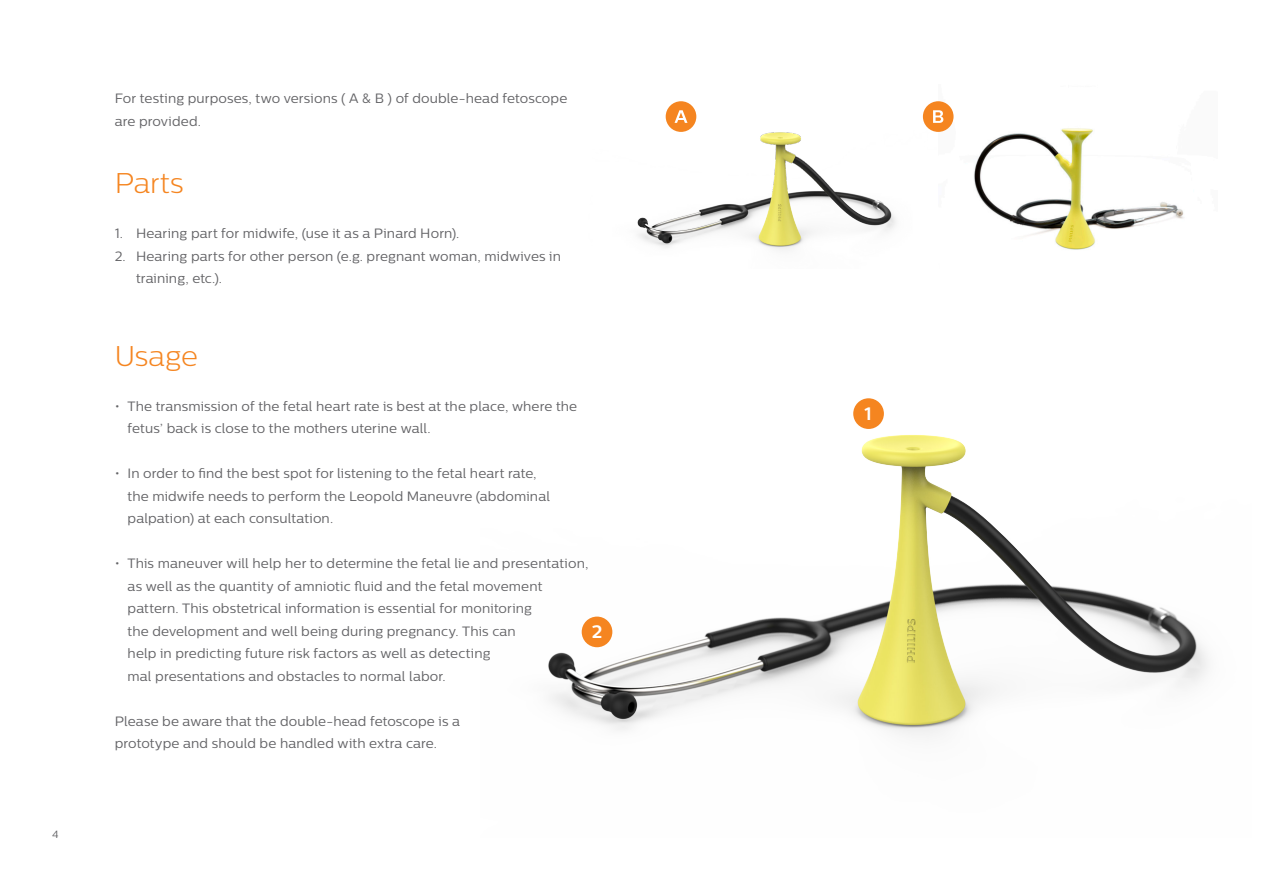
<style>
.page{position:relative;width:1263px;height:893px;background:#fff}
.page>*{position:absolute;margin:0;border:0;box-sizing:border-box;transform-origin:0 0}
._05_Main_Heading_Sma{font:300 28.5px "Centrale Sans";color:#f58520}
.t1{font:700 18px "Centrale Sans";color:#fff}
._01_Body_Copy{font:13.5px/22.5px "Centrale Sans";letter-spacing:.01em;color:#636366}
.t2{font:10.5px "Centrale Sans";color:#636366}
</style>
<div class="page">
<img style="left:548px;top:398px;width:660px;height:339px">
<div style="left:582px;top:617px;width:30px;height:30px;background:#f58520;border-radius:50%"></div>
<div style="left:853px;top:398px;width:31px;height:31px;background:#f58520;border-radius:50%"></div>
<img style="left:637px;top:101px;width:297px;height:150px">
<div style="left:666px;top:101px;width:30px;height:31px;background:#f58520;border-radius:50%"></div>
<svg style="left:674px;top:110px;width:13px;height:13px"></svg>
<img style="left:942px;top:101px;width:242px;height:149px">
<div style="left:923px;top:101px;width:30px;height:31px;background:#f58520;border-radius:50%"></div>
<svg style="left:933px;top:110px;width:10px;height:13px"></svg>
<p class="t2" style="left:52px;top:829px;width:8px">4</p>
<p class="_01_Body_Copy" style="left:115px;top:87px;width:454px">For testing purposes, two versions ( A &amp; B ) of double-head fetoscope are provided.</p>
<p class="_05_Main_Heading_Sma" style="left:115px;top:167px;width:70px">Parts</p>
<p class="_01_Body_Copy" style="left:115px;top:222px;width:346px">1. Hearing part for midwife, (use it as a Pinard Horn).</p>
<p class="_01_Body_Copy" style="left:136px;top:245px;width:426px;text-indent:-21px">2. Hearing parts for other person (e.g. pregnant woman, midwives in training, etc.).</p>
<p class="_05_Main_Heading_Sma" style="left:115px;top:340px;width:85px">Usage</p>
<p class="_01_Body_Copy" style="left:128px;top:395px;width:451px;text-indent:-13px">• The transmission of the fetal heart rate is best at the place, where the fetus’ back is close to the mothers uterine wall.</p>
<p class="_01_Body_Copy" style="left:128px;top:462px;width:424px;text-indent:-13px">• In order to find the best spot for listening to the fetal heart rate, the midwife needs to perform the Leopold Maneuvre (abdominal palpation) at each consultation.</p>
<p class="_01_Body_Copy" style="left:128px;top:552px;width:462px;text-indent:-13px">• This maneuver will help her to determine the fetal lie and presentation, as well as the quantity of amniotic fluid and the fetal movement pattern. This obstetrical information is essential for monitoring<br>the development and well being during pregnancy. This can<br>help in predicting future risk factors as well as detecting<br>mal presentations and obstacles to normal labor.</p>
<p class="_01_Body_Copy" style="left:115px;top:710px;width:347px">Please be aware that the double-head fetoscope is a prototype and should be handled with extra care.</p>
<h2 class="t1" style="left:592px;top:621px;width:12px">2</h2>
<h2 class="t1" style="left:865px;top:403px;width:9px">1</h2>
</div>
